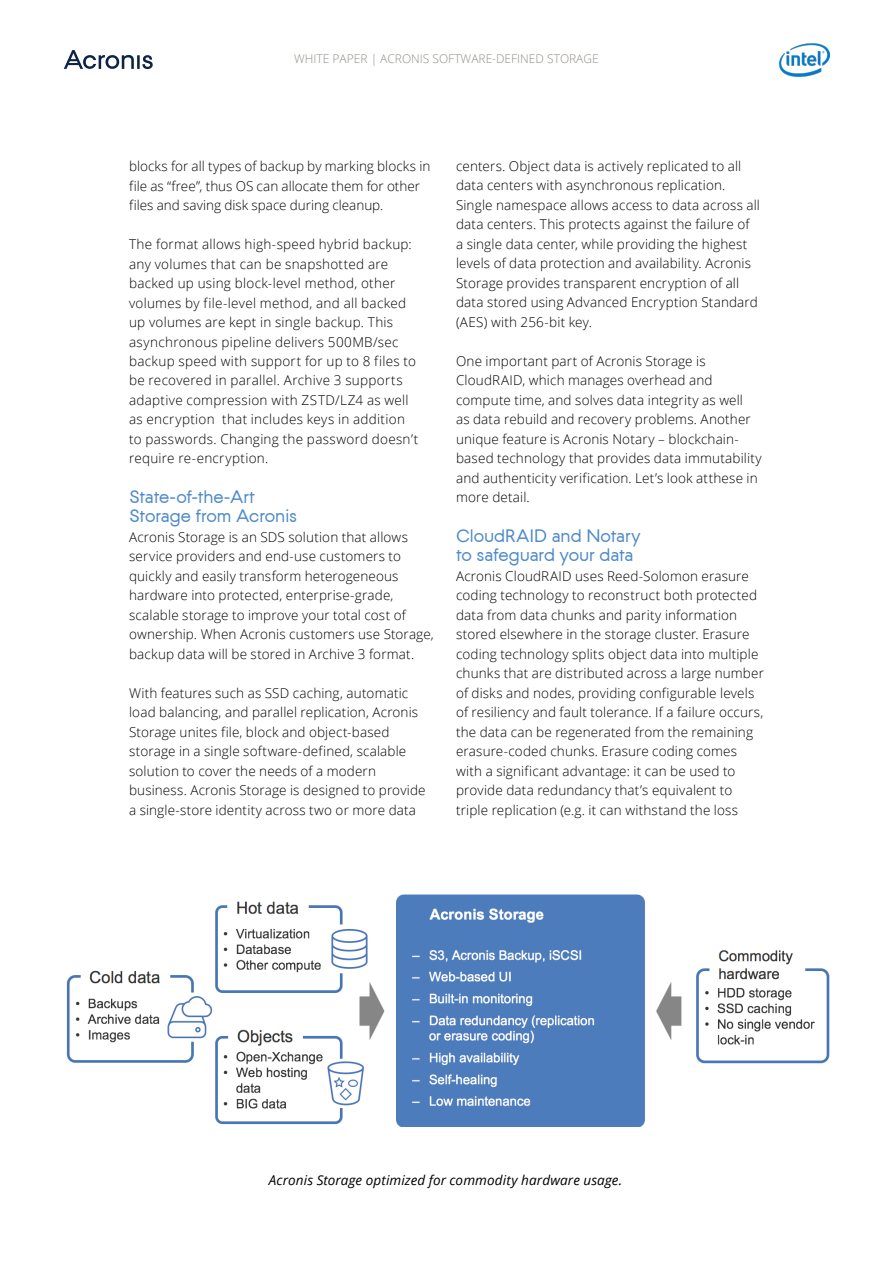
<style>
.page{position:relative;width:893px;height:1263px;background:#fff}
.page>*{position:absolute;margin:0;border:0;box-sizing:border-box;transform-origin:0 0}
.t1{font:18px/19.5px "Acronis";letter-spacing:-.01em;color:#4e8ac9}
.t2{font:300 13.5px/19.5px "Open Sans";letter-spacing:.01em;color:#000}
.t3{font:italic 13.5px "Open Sans";letter-spacing:.01em;color:#000}
.t4{font:300 12px "Open Sans";color:#918e87}
</style>
<div class="page">
<img style="left:66px;top:894px;width:764px;height:233px">
<img style="left:779px;top:43px;width:50px;height:33px">
<svg style="left:64px;top:50px;width:89px;height:19px"></svg>
<p class="t4" style="left:294px;top:51px;width:306px">WHITE PAPER | ACRONIS SOFTWARE-DEFINED STORAGE</p>
<p class="t2" style="left:129px;top:156px;width:303px">blocks for all types of backup by marking blocks in file as “free”, thus OS can allocate them for other files and saving disk space during cleanup.</p>
<p class="t2" style="left:129px;top:234px;width:291px">The format allows high-speed hybrid backup: any volumes that can be snapshotted are backed up using block-level method, other volumes by file-level method, and all backed up volumes are kept in single backup. This asynchronous pipeline delivers 500MB/sec backup speed with support for up to 8 files to be recovered in parallel. Archive 3 supports adaptive compression with ZSTD/LZ4 as well as encryption that includes keys in addition to passwords. Changing the password doesn’t require re-encryption.</p>
<h1 class="t1" style="left:129px;top:487px;width:170px">State-of-the-Art<br>Storage from Acronis</h1>
<p class="t2" style="left:129px;top:526px;width:306px">Acronis Storage is an SDS solution that allows service providers and end-use customers to quickly and easily transform heterogeneous hardware into protected, enterprise-grade, scalable storage to improve your total cost of ownership. When Acronis customers use Storage, backup data will be stored in Archive 3 format.</p>
<p class="t2" style="left:129px;top:682px;width:298px">With features such as SSD caching, automatic load balancing, and parallel replication, Acronis Storage unites file, block and object-based storage in a single software-defined, scalable solution to cover the needs of a modern business. Acronis Storage is designed to provide a single-store identity across two or more data</p>
<p class="t2" style="left:456px;top:156px;width:305px">centers. Object data is actively replicated to all data centers with asynchronous replication.<br>Single namespace allows access to data across all data centers. This protects against the failure of<br>a single data center, while providing the highest levels of data protection and availability. Acronis Storage provides transparent encryption of all data stored using Advanced Encryption Standard (AES) with 256-bit key.</p>
<p class="t2" style="left:456px;top:351px;width:307px">One important part of Acronis Storage is CloudRAID, which manages overhead and compute time, and solves data integrity as well<br>as data rebuild and recovery problems. Another unique feature is Acronis Notary – blockchain&shy;based technology that provides data immutability and authenticity verification. Let’s look atthese in more detail.</p>
<h1 class="t1" style="left:456px;top:526px;width:186px">CloudRAID and Notary to safeguard your data</h1>
<p class="t2" style="left:456px;top:565px;width:309px">Acronis CloudRAID uses Reed-Solomon erasure coding technology to reconstruct both protected data from data chunks and parity information stored elsewhere in the storage cluster. Erasure coding technology splits object data into multiple chunks that are distributed across a large number of disks and nodes, providing configurable levels of resiliency and fault tolerance. If a failure occurs, the data can be regenerated from the remaining erasure-coded chunks. Erasure coding comes with a significant advantage: it can be used to provide data redundancy that’s equivalent to triple replication (e.g. it can withstand the loss</p>
<p class="t3" style="left:269px;top:1171px;width:355px">Acronis Storage optimized for commodity hardware usage.</p>
</div>
